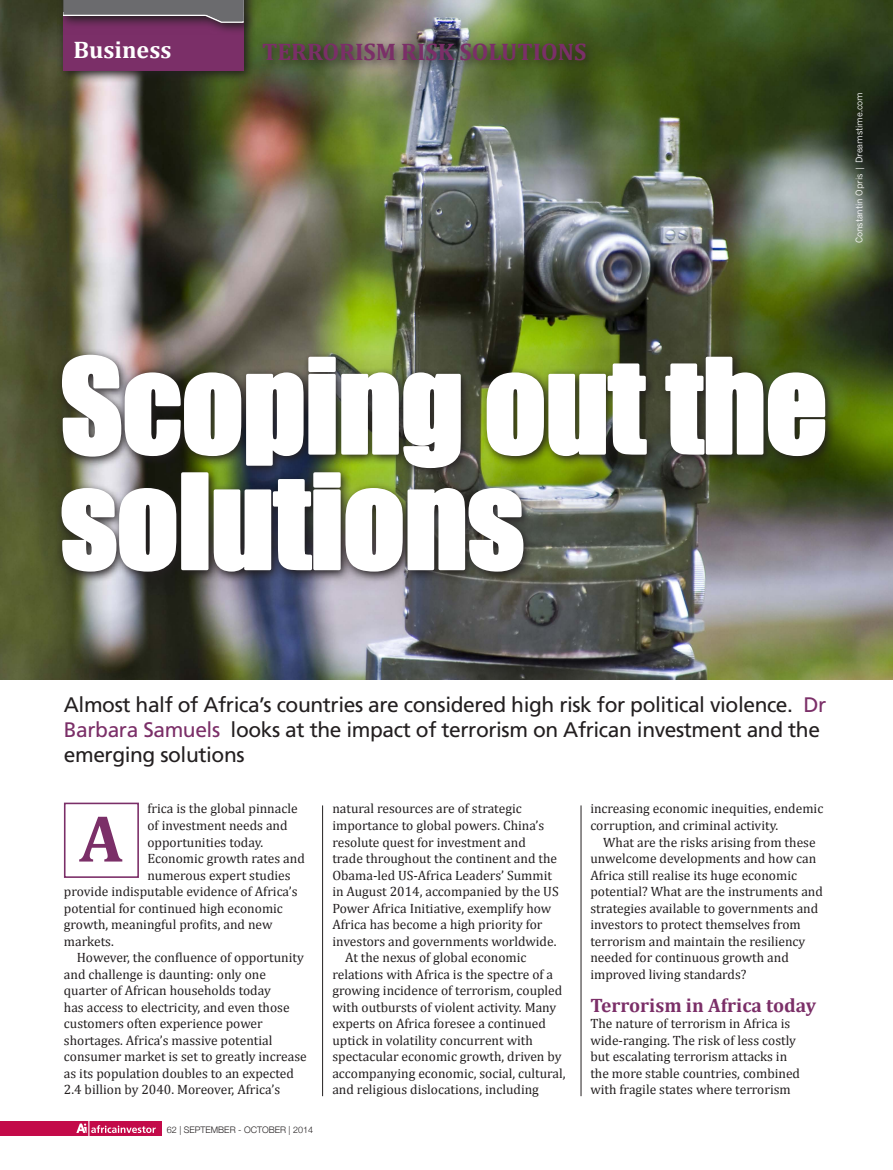
<style>
.page{position:relative;width:893px;height:1170px;background:#fff}
.page>*{position:absolute;margin:0;border:0;box-sizing:border-box;transform-origin:0 0}
.Body_new{font:120px/115.5px "Impact";color:#fff}
.Body_new-2{font:700 66.75px "Cambria";color:#7b2f68}
.Cross_head{font:700 24px "Cambria";color:#7b2f68}
.strap_block{font:700 24px "Cambria";color:#fff}
.Sell{font:21px/25.2px "Frutiger LT Std";letter-spacing:-.02em;color:#231f20}
.t1{font:700 19.5px "Cambria";color:#7b2f68}
.t2{font:13.5px/16.5px "Cambria";color:#231f20}
.Body_new-3{font:9px "News Gothic MT Std";letter-spacing:-.005em;color:#fff}
.t3{font:300 9px "Helvetica Neue";color:#231f20}
.s1{color:#7b2f68}
</style>
<div class="page">
<img style="left:0;top:0;width:893px;height:679px">
<svg style="left:58px;top:35px;width:198px;height:48px"></svg>
<div style="left:64px;top:16px;width:180px;height:55px;background:#7b2f68"></div>
<svg style="left:57px;top:0;width:199px;height:35px"></svg>
<svg style="left:63px;top:0;width:182px;height:24px"></svg>
<div style="left:258px;top:39px;width:338px;height:33px;background:#231f20;opacity:.75"></div>
<img style="left:55px;top:349px;width:782px;height:234px">
<svg style="left:664px;top:355px;width:163px;height:102px"></svg>
<img style="left:60px;top:353px;width:588px;height:220px">
<div style="left:64px;top:802px;width:75px;height:75px;border:2px solid #7b2f68"></div>
<hr style="left:322px;top:805px;width:1px;height:291px;background:#231f20">
<hr style="left:581px;top:805px;width:1px;height:291px;background:#231f20">
<div style="left:0;top:1120px;width:161px;height:15px;background:#c30a49"></div>
<svg style="left:76px;top:1120px;width:80px;height:16px"></svg>
<p class="strap_block" style="left:74px;top:35px;width:99px">Business</p>
<p class="Cross_head" style="left:262px;top:38px;width:326px">TERRORISM RISK SOLUTIONS</p>
<p class="Body_new-3" style="left:854px;top:243px;width:153px;rotate:-90deg">Constantin Opris | Dreamstime.com</p>
<p class="Body_new" style="left:61px;top:345px;width:768px">Scoping out the solutions</p>
<p class="Sell" style="left:64px;top:692px;width:764px">Almost half of Africa’s countries are considered high risk for political violence. <span class="s1">Dr<br>Barbara Samuels</span> looks at the impact of terrorism on African investment and the emerging solutions</p>
<p class="t2" style="left:147px;top:800px;width:152px">frica is the global pinnacle</p>
<p class="t2" style="left:147px;top:817px;width:142px">of investment needs and</p>
<p class="t2" style="left:147px;top:833px;width:117px">opportunities today.</p>
<p class="t2" style="left:147px;top:850px;width:159px">Economic growth rates and</p>
<p class="t2" style="left:147px;top:866px;width:145px">numerous expert studies</p>
<p class="t2" style="left:64px;top:883px;width:235px">provide indisputable evidence of Africa’s</p>
<p class="t2" style="left:64px;top:899px;width:220px">potential for continued high economic</p>
<p class="t2" style="left:64px;top:916px;width:210px">growth, meaningful profits, and new</p>
<p class="t2" style="left:64px;top:932px;width:51px">markets.</p>
<p class="t2" style="left:64px;top:949px;width:244px;text-indent:13px">However, the confluence of opportunity and challenge is daunting: only one quarter of African households today<br>has access to electricity, and even those customers often experience power shortages. Africa’s massive potential consumer market is set to greatly increase as its population doubles to an expected 2.4 billion by 2040. Moreover, Africa’s</p>
<p class="Body_new-2" style="left:79px;top:798px;width:45px">A</p>
<p class="t3" style="left:167px;top:1122px;width:148px">62 | SEPTEMBER - OCTOBER | 2014</p>
<p class="t2" style="left:332px;top:800px;width:228px">natural resources are of strategic importance to global powers. China’s resolute quest for investment and trade throughout the continent and the Obama-led US-Africa Leaders’ Summit in August 2014, accompanied by the US Power Africa Initiative, exemplify how Africa has become a high priority for investors and governments worldwide.</p>
<p class="t2" style="left:332px;top:949px;width:235px;text-indent:13px">At the nexus of global economic relations with Africa is the spectre of a growing incidence of terrorism, coupled with outbursts of violent activity. Many experts on Africa foresee a continued uptick in volatility concurrent with spectacular economic growth, driven by accompanying economic, social, cultural, and religious dislocations, including</p>
<p class="t2" style="left:590px;top:800px;width:234px">increasing economic inequities, endemic corruption, and criminal activity.</p>
<p class="t2" style="left:590px;top:833px;width:234px;text-indent:13px">What are the risks arising from these unwelcome developments and how can Africa still realise its huge economic potential? What are the instruments and strategies available to governments and investors to protect themselves from terrorism and maintain the resiliency needed for continuous growth and improved living standards?</p>
<p class="t1" style="left:590px;top:992px;width:227px">Terrorism in Africa today</p>
<p class="t2" style="left:590px;top:1015px;width:211px">The nature of terrorism in Africa is wide-ranging. The risk of less costly but escalating terrorism attacks in the more stable countries, combined with fragile states where terrorism</p>
</div>
